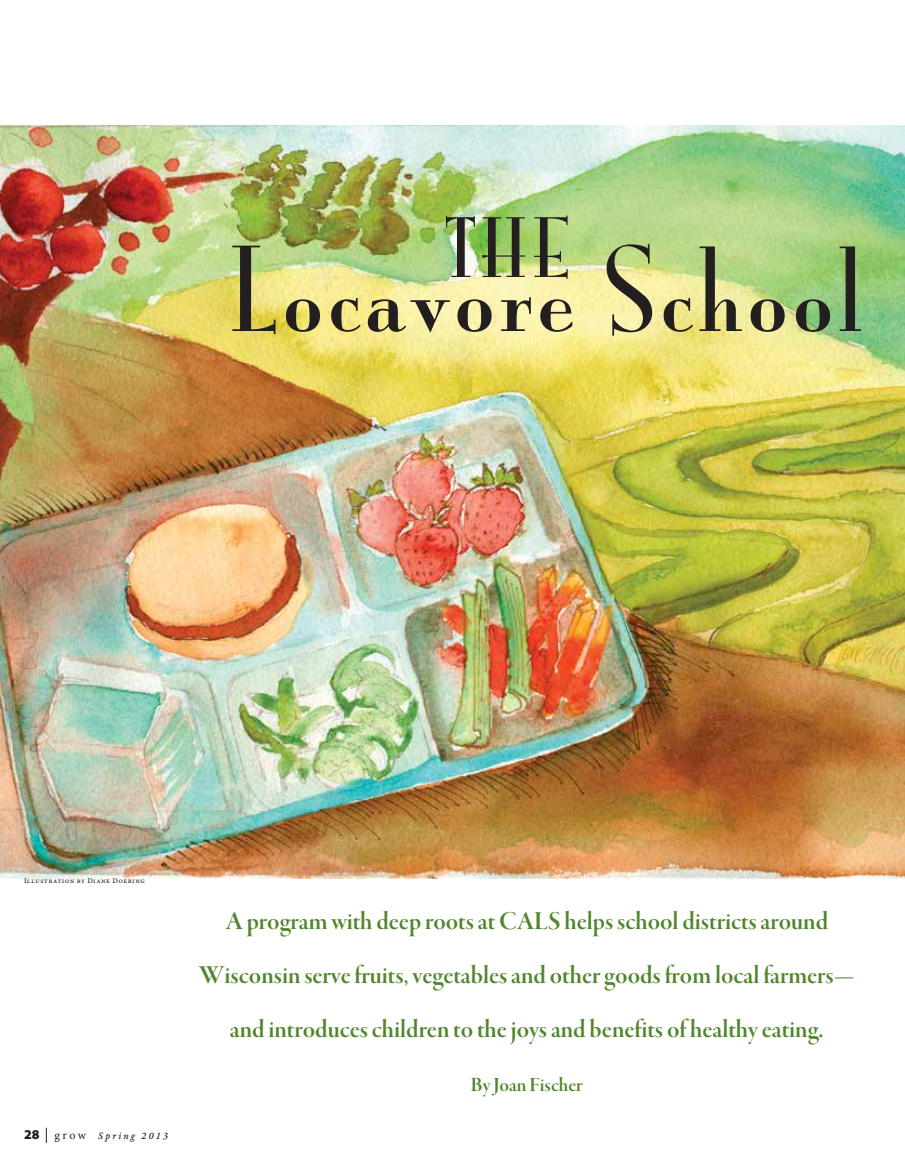
<style>
.page{position:relative;width:905px;height:1175px;background:#fff}
.page>*{position:absolute;margin:0;border:0;box-sizing:border-box;transform-origin:0 0}
.t1{font:108px "Mona Lisa Solid ITCTT";letter-spacing:.05em;color:#231f20}
.t2{font:75.6px "Mona Lisa Solid ITCTT";color:#231f20}
.t3{font:27px/54px "Garamond Premr Pro Smbd Disp";color:#50862b;text-align:center}
.t4{font:21px "Garamond Premr Pro Smbd Disp";color:#50862b}
.t5{font:10.5px "Garamond Premr Pro Med It Capt";letter-spacing:.2em;color:#231f20}
.t6{font:7.5px "Garamond Premr Pro Capt";letter-spacing:.05em;color:#231f20}
.s1{font-family:"Myriad Pro";font-weight:900;font-size:13.5px}
.s2{font-family:"Minion Pro";font-size:12px}
</style>
<div class="page">
<svg style="left:46px;top:1127px;width:1px;height:15px"></svg>
<img style="left:0;top:126px;width:904px;height:752px">
<h2 class="t2" style="left:446px;top:190px;width:124px">the</h2>
<h1 class="t1" style="left:229px;top:207px;width:634px">Locavore School</h1>
<p class="t6" style="left:24px;top:876px;width:122px">Illustration by Diane Doering</p>
<p class="t5" style="left:24px;top:1129px;width:145px"><span class="s1">28</span> <span class="s2">grow</span> Spring 2013</p>
<p class="t3" style="left:199px;top:895px;width:656px">A program with deep roots at CALS helps school districts around<br>Wisconsin serve fruits, vegetables and other goods from local farmers— and introduces children to the joys and benefits of healthy eating.</p>
<p class="t4" style="left:471px;top:1073px;width:113px">By Joan Fischer</p>
</div>
